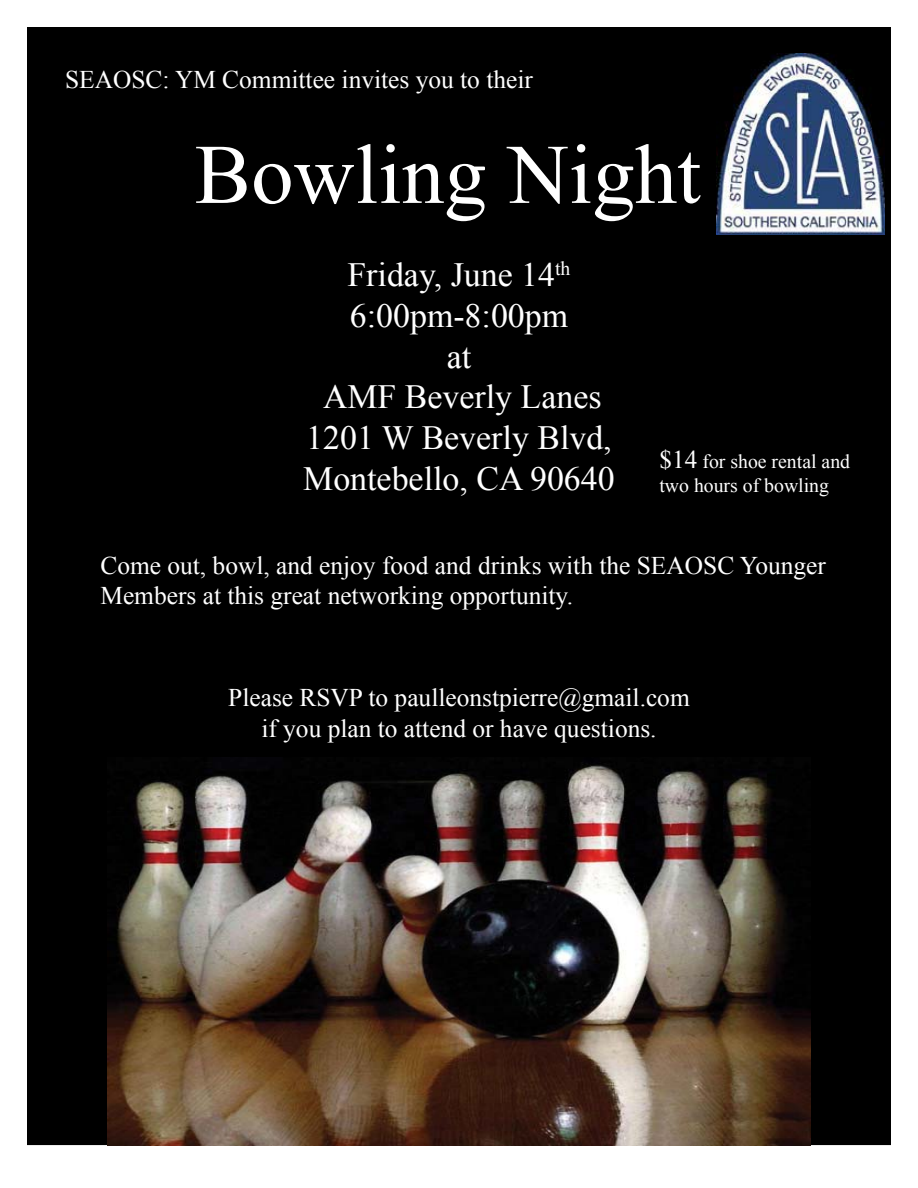
<style>
.page{position:relative;width:918px;height:1188px;background:#fff}
.page>*{position:absolute;margin:0;border:0;box-sizing:border-box;transform-origin:0 0}
.t1{font:84.75px "Times New Roman";color:#fff}
.t2{font:33.9px/40.7px "Times New Roman";color:#fff;text-align:center}
.t3{font:25.35px/30.5px "Times New Roman";color:#fff}
.t4{font:19.8px/23.7px "Times New Roman";color:#fff}
.s1{font-size:25.35px}
</style>
<div class="page">
<div style="left:27px;top:27px;width:864px;height:1118px;background:#000"></div>
<img style="left:107px;top:757px;width:704px;height:388px">
<img style="left:717px;top:53px;width:168px;height:182px">
<p class="t3" style="left:65px;top:64px;width:469px">SEAOSC: YM Committee invites you to their</p>
<h1 class="t1" style="left:195px;top:118px;width:507px">Bowling Night</h1>
<h2 class="t2" style="left:303px;top:254px;width:313px">Friday, June 14<sup>th<br></sup>6:00pm-8:00pm<br>at<br>AMF Beverly Lanes<br>1201 W Beverly Blvd,<br>Montebello, CA 90640</h2>
<p class="t4" style="left:659px;top:449px;width:192px"><span class="s1">$14</span> for shoe rental and two hours of bowling</p>
<p class="t3" style="left:100px;top:549px;width:727px">Come out, bowl, and enjoy food and drinks with the SEAOSC Younger<br>Members at this great networking opportunity.</p>
<p class="t3" style="left:228px;top:682px;width:463px;text-align:center">Please RSVP to paulleonstpierre@gmail.com if you plan to attend or have questions.</p>
</div>
